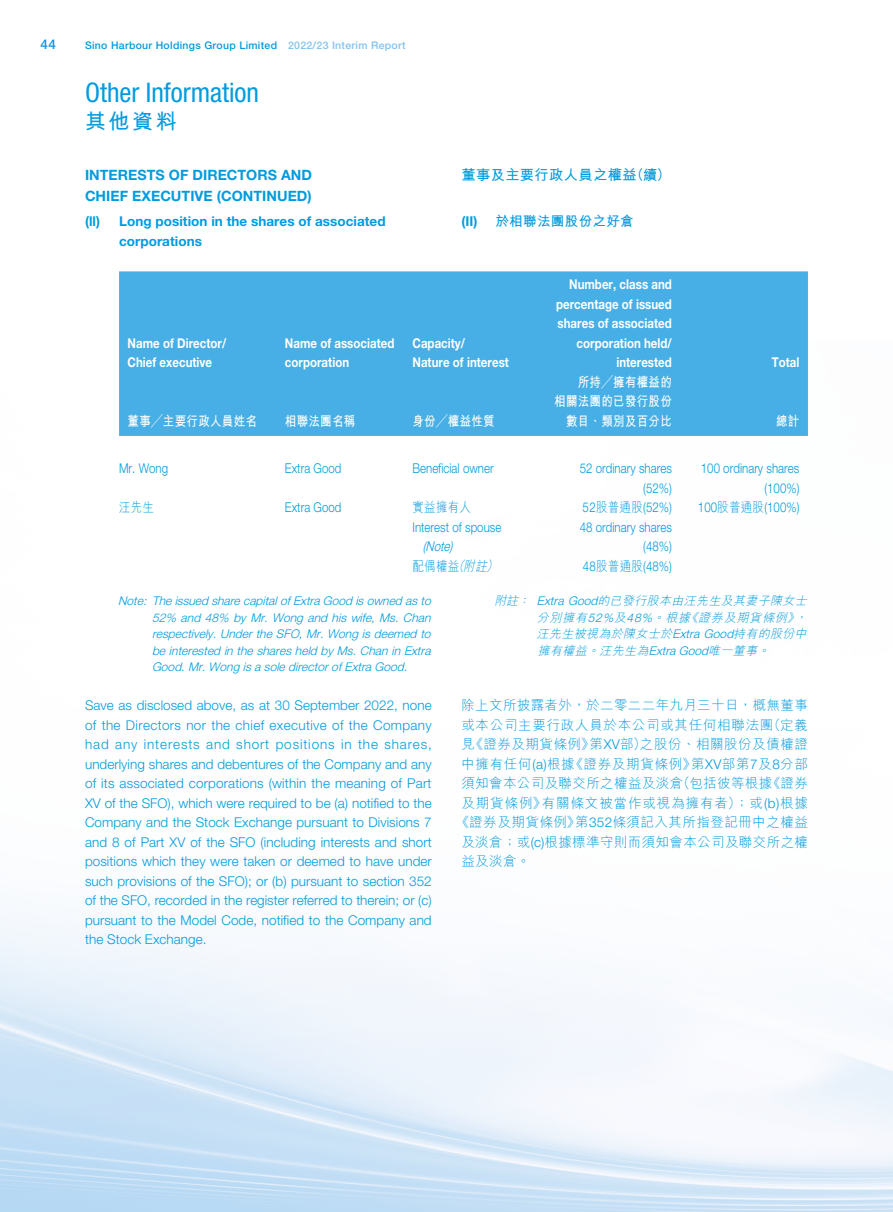
<style>
.page{position:relative;width:893px;height:1212px;background:#fff}
.page>*{position:absolute;margin:0;border:0;box-sizing:border-box;transform-origin:0 0}
.t1{font:condensed 27px "Helvetica Neue LT Std";color:#009bde}
.t2{font:700 21px "M Hei HK";color:#009bde}
.t3{font:700 14.25px/20.2px "Helvetica Neue LT Std";letter-spacing:.005em;color:#009bde}
.t4{font:700 14.25px "M Hei HK";letter-spacing:.03em;color:#009bde}
.t5{font:300 13.5px/19.5px "Helvetica Neue LT Std";letter-spacing:.005em;color:#009bde;text-align:justify}
.t6{font:300 13.5px "M Hei HK";letter-spacing:.035em;color:#009bde}
.t7{font:700 13.5px/19.5px "Helvetica Neue LT Std";letter-spacing:.005em;color:#fff;scale:.85 1}
.t8{font:300 13.5px/19.5px "Helvetica Neue LT Std";letter-spacing:.005em;color:#009bde;text-align:right;scale:.85 1}
.t9{font:700 13.5px/19.5px "Helvetica Neue LT Std";letter-spacing:.005em;color:#009bde}
.t10{font:700 13.5px/19.5px "M Hei HK";letter-spacing:.03em;color:#fff;text-align:right;scale:.85 1}
.t11{font:300 13.5px "M Hei HK";letter-spacing:.065em;color:#009bde}
.t12{font:300 13.5px "M Hei HK";letter-spacing:.055em;color:#009bde}
.t13{font:300 13.5px "M Hei HK";letter-spacing:.035em;color:#009bde;scale:.85 1}
.t14{font:700 13.5px "M Hei HK";letter-spacing:.03em;color:#009bde}
.t15{font:italic 300 13.5px "Helvetica Neue LT Std";color:#009bde;scale:.85 1}
.t16{font:500 13.5px "Helvetica Neue LT Std";color:#009bde}
.t17{font:italic 300 12px/16.5px "Helvetica Neue LT Std";color:#009bde;text-align:justify}
.t18{font:italic 300 12px/16.5px "M Hei HK";color:#009bde;text-align:justify}
.t19{font:500 10.5px "Helvetica Neue LT Std";letter-spacing:.03em;color:#009bde}
.s1{color:#83c2ec}
.s2{font-family:"M Hei HK"}
.s3{font-style:italic}
.s4{font-family:"Helvetica Neue LT Std"}
</style>
<div class="page">
<div style="left:119px;top:271px;width:689px;height:165px;background:#47afe5"></div>
<p class="t16" style="left:41px;top:36px;width:17px">44</p>
<p class="t19" style="left:85px;top:39px;width:322px">Sino Harbour Holdings Group Limited <span class="s1">2022/23 Interim Report</span></p>
<h1 class="t1" style="left:85px;top:77px;width:175px">Other Information</h1>
<h2 class="t2" style="left:85px;top:106px;width:93px">其他資料</h2>
<p class="t3" style="left:85px;top:165px;width:228px">INTERESTS OF DIRECTORS AND<br>CHIEF EXECUTIVE (CONTINUED)</p>
<p class="t9" style="left:85px;top:212px;width:17px">(ll)</p>
<p class="t9" style="left:119px;top:212px;width:268px">Long position in the shares of associated corporations</p>
<p class="t4" style="left:461px;top:165px;width:211px">董事及主要行政人員之權益（續）</p>
<p class="t9" style="left:461px;top:212px;width:18px">(II)</p>
<p class="t14" style="left:495px;top:212px;width:140px">於相聯法團股份之好倉</p>
<p class="t7" style="left:128px;top:333px;width:118px">Name of Director/<br>Chief executive</p>
<p class="t7" style="left:285px;top:333px;width:130px">Name of associated corporation</p>
<p class="t7" style="left:412px;top:333px;width:115px">Capacity/<br>Nature of interest</p>
<p class="t10" style="left:128px;top:410px;width:154px">董事╱主要行政人員姓名</p>
<p class="t10" style="left:285px;top:410px;width:84px">相聯法團名稱</p>
<p class="t10" style="left:412px;top:410px;width:98px">身份╱權益性質</p>
<p class="t7" style="left:556px;top:274px;width:138px;text-align:right">Number, class and percentage of issued shares of associated corporation held/ interested</p>
<p class="t10" style="left:554px;top:371px;width:140px">所持╱擁有權益的<br>相關法團的已發行股份數目、類別及百分比</p>
<p class="t7" style="left:772px;top:352px;width:34px">Total</p>
<p class="t10" style="left:776px;top:410px;width:29px">總計</p>
<p class="t8" style="left:119px;top:458px;width:59px">Mr. Wong</p>
<p class="t8" style="left:285px;top:458px;width:68px">Extra Good</p>
<p class="t8" style="left:412px;top:458px;width:97px">Beneficial owner</p>
<p class="t8" style="left:580px;top:458px;width:110px">52 ordinary shares (52%)</p>
<p class="t8" style="left:701px;top:458px;width:118px">100 ordinary shares (100%)</p>
<p class="t13" style="left:119px;top:500px;width:43px">汪先生</p>
<p class="t8" style="left:285px;top:497px;width:68px">Extra Good</p>
<p class="t13" style="left:412px;top:500px;width:71px">實益擁有人</p>
<p class="t8" style="left:583px;top:497px;width:106px">52<span class="s2">股普通股</span>(52%)</p>
<p class="t8" style="left:698px;top:497px;width:121px">100<span class="s2">股普通股</span>(100%)</p>
<p class="t8" style="left:412px;top:517px;width:106px">Interest of spouse</p>
<p class="t15" style="left:423px;top:538px;width:37px">(Note)</p>
<p class="t8" style="left:580px;top:517px;width:110px">48 ordinary shares (48%)</p>
<p class="t13" style="left:412px;top:559px;width:105px">配偶權益<span class="s3">（附註）</span></p>
<p class="t8" style="left:583px;top:556px;width:106px">48<span class="s2">股普通股</span>(48%)</p>
<p class="t17" style="left:152px;top:592px;width:284px;text-indent:-34px">Note: The issued share capitalofExtra Good isowned asto 52% and 48% by Mr. Wong and his wife, Ms. Chan respectively .Underthe SFO,Mr.Wong isdeemed to be interested in the sharesheld by Ms.Chan in Extra Good.Mr.Wong isa sole directorofExtra Good.</p>
<p class="t5" style="left:85px;top:695px;width:348px">Save as disclosed above, as at 30 September 2022, none of the Directors nor the chief executive of the Company had any interests and short positions in the shares, underlying shares and debentures of the Company and any of its associated corporations (within the meaning of Part XV of the SFO), which were required to be (a) notified to the Company and the Stock Exchange pursuant to Divisions 7 and 8 of Part XV of the SFO (including interests and short positions which they were taken or deemed to have under such provisions of the SFO); or (b) pursuant to section 352 of the SFO, recorded in the register referred to therein; or (c) pursuant to the Model Code, notified to the Company and the Stock Exchange.</p>
<p class="t18" style="left:537px;top:592px;width:274px;text-indent:-43px">附註： <span class="s4">Extra Good</span>的已發行股本由汪先生及其妻子陳女士分別擁有<span class="s4">52%</span>及<span class="s4">48%</span>。根據《證券及期貨條例》，汪先生被視為於陳女士於<span class="s4">Extra Good</span>持有的股份中擁有權益。汪先生為<span class="s4">Extra Good</span>唯一董事。</p>
<p class="t6" style="left:461px;top:698px;width:348px">除上文所披露者外，於二零二二年九月三十日，概無董事</p>
<p class="t12" style="left:461px;top:718px;width:348px">或本公司主要行政人員於本公司或其任何相聯法團（定義</p>
<p class="t6" style="left:461px;top:737px;width:348px">見《證券及期貨條例》第<span class="s4">XV</span>部）之股份、相關股份及債權證</p>
<p class="t6" style="left:461px;top:757px;width:348px">中擁有任何<span class="s4">(a)</span>根據《證券及期貨條例》第<span class="s4">XV</span>部第<span class="s4">7</span>及<span class="s4">8</span>分部</p>
<p class="t6" style="left:461px;top:776px;width:348px">須知會本公司及聯交所之權益及淡倉（包括彼等根據《證券</p>
<p class="t11" style="left:461px;top:796px;width:348px">及期貨條例》有關條文被當作或視為擁有者）；或<span class="s4">(b)</span>根據</p>
<p class="t6" style="left:456px;top:815px;width:353px">《證券及期貨條例》第<span class="s4">352</span>條須記入其所指登記冊中之權益</p>
<p class="t6" style="left:461px;top:835px;width:348px">及淡倉；或<span class="s4">(c)</span>根據標準守則而須知會本公司及聯交所之權</p>
<p class="t6" style="left:461px;top:854px;width:71px">益及淡倉。</p>
</div>
